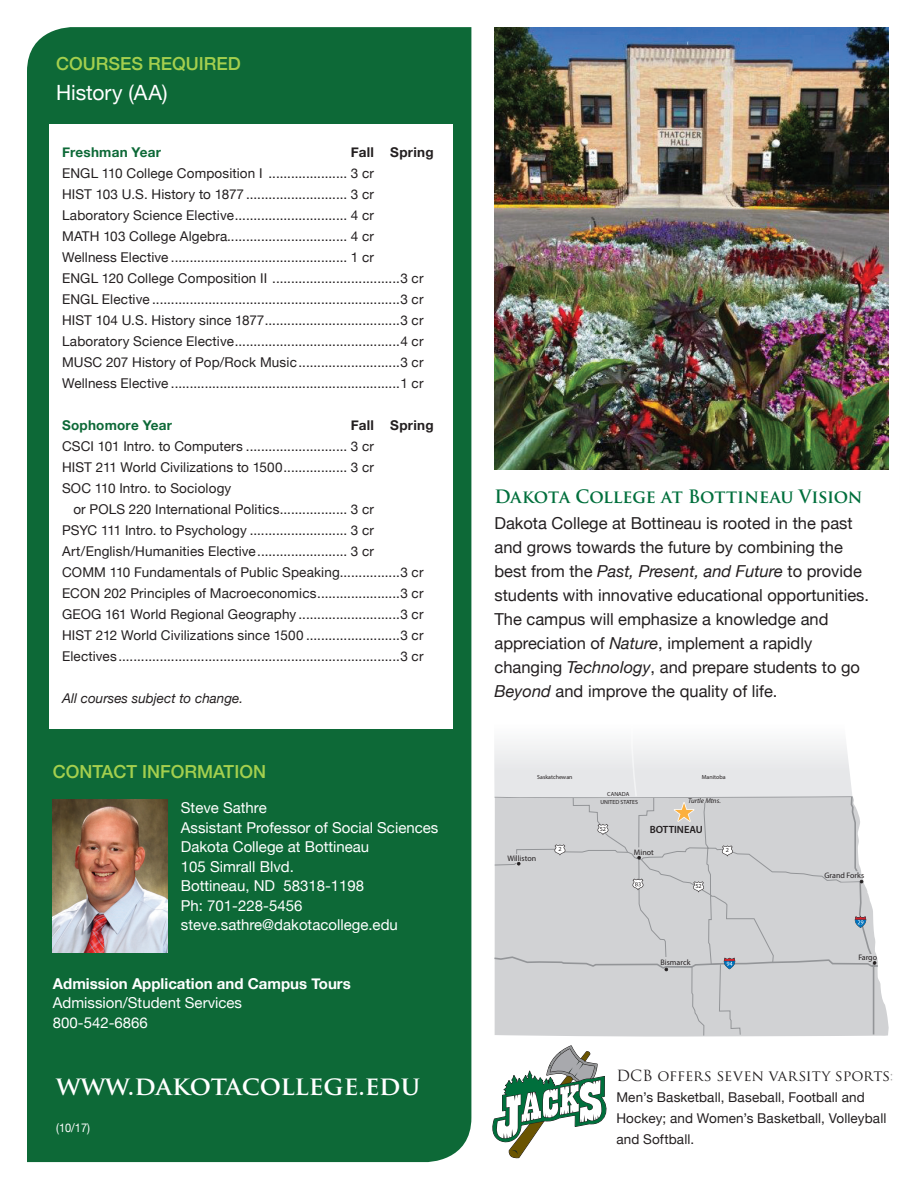
<style>
.page{position:relative;width:918px;height:1188px;background:#fff}
.page>*{position:absolute;margin:0;border:0;box-sizing:border-box;transform-origin:0 0}
.t1{font:700 25.8px "Trajan Pro";color:#fff}
.t2{font:21px "Helvetica Neue";color:#fff}
.t3{font:500 18px "Helvetica Neue";color:#a4cf4e}
.t4{font:700 18px "Trajan Pro";letter-spacing:-.005em;color:#006f3c}
.t5{font:16.5px/24px "Helvetica Neue";color:#231f20}
.t6{font:15px/19.5px "Helvetica Neue";color:#fff}
.t7{font:700 15px "Helvetica Neue";color:#fff}
.t8{font:15px "Trajan Pro";color:#231f20}
.t9{font:13.5px/21px "Helvetica Neue";letter-spacing:.01em;color:#231f20}
.t10{font:italic 13.5px "Helvetica Neue";color:#231f20}
.t11{font:700 13.5px "Helvetica Neue";letter-spacing:.015em;color:#0d6937}
.t12{font:700 13.5px "Helvetica Neue";letter-spacing:.02em;color:#231f20}
.t13{font:12px "Helvetica Neue";color:#fff;scale:.92 1}
.t14{font:600 10.5px "Myriad Pro";color:#231f20}
.t15{font:7.95px "Myriad Pro";color:#231f20}
.t16{font:italic 7.05px "Myriad Pro";color:#231f20}
.t17{font:6.15px "Myriad Pro";color:#231f20}
.t18{font:5.85px/7.5px "Myriad Pro";color:#231f20;text-align:center}
.s1{font-style:italic}
</style>
<div class="page">
<div style="left:27px;top:27px;width:444px;height:1135px;background:#0d6937"></div>
<div style="left:49px;top:124px;width:404px;height:605px;background:#fff"></div>
<img style="left:53px;top:800px;width:114px;height:153px">
<img style="left:494px;top:27px;width:394px;height:442px">
<svg style="left:592px;top:981px;width:297px;height:56px"></svg>
<svg style="left:494px;top:798px;width:385px;height:238px;background:#d0d1d3"></svg>
<div style="left:665px;top:958px;width:25px;height:8px;background:#d1d2d4"></div>
<div style="left:855px;top:954px;width:21px;height:9px;background:#d1d2d4"></div>
<svg style="left:636px;top:847px;width:8px;height:12px"></svg>
<svg style="left:841px;top:871px;width:22px;height:12px"></svg>
<svg style="left:873px;top:961px;width:3px;height:4px"></svg>
<svg style="left:632px;top:879px;width:12px;height:11px"></svg>
<svg style="left:721px;top:958px;width:17px;height:11px"></svg>
<svg style="left:852px;top:916px;width:17px;height:12px"></svg>
<svg style="left:494px;top:743px;width:359px;height:92px;background:#dfdfe1"></svg>
<svg style="left:693px;top:881px;width:11px;height:11px"></svg>
<svg style="left:722px;top:845px;width:11px;height:12px"></svg>
<svg style="left:494px;top:844px;width:135px;height:22px;background:#cdced0"></svg>
<svg style="left:492px;top:1045px;width:115px;height:114px"></svg>
<h3 class="t3" style="left:56px;top:49px;width:186px">COURSES REQUIRED</h3>
<h2 class="t2" style="left:56px;top:77px;width:113px">History (AA)</h2>
<p class="t11" style="left:62px;top:141px;width:100px">Freshman Year</p>
<p class="t12" style="left:351px;top:141px;width:84px">Fall Spring</p>
<p class="t9" style="left:62px;top:163px;width:363px">ENGL 110 College Composition I ..................... 3 cr<br>HIST 103 U.S. History to 1877 ........................... 3 cr Laboratory Science Elective.............................. 4 cr<br>MATH 103 College Algebra................................ 4 cr Wellness Elective ............................................... 1 cr<br>ENGL 120 College Composition II ..................................3 cr ENGL Elective ..................................................................3 cr HIST 104 U.S. History since 1877....................................3 cr Laboratory Science Elective............................................4 cr MUSC 207 History of Pop/Rock Music...........................3 cr Wellness Elective .............................................................1 cr</p>
<p class="t11" style="left:62px;top:414px;width:112px">Sophomore Year</p>
<p class="t12" style="left:351px;top:414px;width:84px">Fall Spring</p>
<p class="t9" style="left:62px;top:436px;width:313px;text-align:justify">CSCI 101 Intro. to Computers ........................... 3 cr HIST 211 World Civilizations to 1500................. 3 cr SOC 110 Intro. to Sociology</p>
<p class="t9" style="left:62px;top:499px;width:363px;text-indent:11px">or POLS 220 International Politics.................. 3 cr<br>PSYC 111 Intro. to Psychology .......................... 3 cr Art/English/Humanities Elective........................ 3 cr<br>COMM 110 Fundamentals of Public Speaking................3 cr ECON 202 Principles of Macroeconomics......................3 cr GEOG 161 World Regional Geography ...........................3 cr HIST 212 World Civilizations since 1500 .........................3 cr Electives...........................................................................3 cr</p>
<p class="t10" style="left:62px;top:688px;width:183px">All courses subject to change.</p>
<h3 class="t3" style="left:53px;top:757px;width:215px">CONTACT INFORMATION</h3>
<p class="t6" style="left:181px;top:799px;width:259px">Steve Sathre<br>Assistant Professor of Social Sciences<br>Dakota College at Bottineau<br>105 Simrall Blvd.<br>Bottineau, ND 58318-1198<br>Ph: 701-228-5456 steve.sathre@dakotacollege.edu</p>
<p class="t7" style="left:53px;top:972px;width:299px">Admission Application and Campus Tours</p>
<p class="t6" style="left:53px;top:994px;width:191px">Admission/Student Services<br>800-542-6866</p>
<h1 class="t1" style="left:56px;top:1070px;width:366px">www.dakotacollege.edu</h1>
<p class="t13" style="left:56px;top:1119px;width:38px">(10/17)</p>
<h3 class="t4" style="left:494px;top:485px;width:370px">Dakota College at Bottineau Vision</h3>
<p class="t5" style="left:494px;top:512px;width:376px">Dakota College at Bottineau is rooted in the past and grows towards the future by combining the best from the <span class="s1">Past, Present, and Future</span> to provide students with innovative educational opportunities.<br>The campus will emphasize a knowledge and appreciation of <span class="s1">Nature</span>, implement a rapidly changing <span class="s1">Technology</span>, and prepare students to go <span class="s1">Beyond</span> and improve the quality of life.</p>
<p class="t18" style="left:537px;top:774px;width:37px">Saskatchewan</p>
<p class="t18" style="left:702px;top:774px;width:25px">Manitoba</p>
<p class="t18" style="left:600px;top:790px;width:39px">CANADA<br>UNITED STATES</p>
<p class="t14" style="left:650px;top:823px;width:55px">BOTTINEAU</p>
<p class="t16" style="left:688px;top:796px;width:34px">Turtle Mtns.</p>
<p class="t17" style="left:600px;top:825px;width:8px">52</p>
<p class="t15" style="left:507px;top:854px;width:30px">Williston</p>
<p class="t17" style="left:558px;top:845px;width:5px">2</p>
<p class="t15" style="left:634px;top:847px;width:21px">Minot</p>
<p class="t17" style="left:695px;top:883px;width:8px">52</p>
<p class="t17" style="left:726px;top:846px;width:5px">2</p>
<p class="t15" style="left:661px;top:957px;width:31px">Bismarck</p>
<p class="t15" style="left:824px;top:871px;width:41px">Grand Forks</p>
<p class="t15" style="left:858px;top:953px;width:20px">Fargo</p>
<p class="t8" style="left:616px;top:1066px;width:279px">DCB offers seven varsity sports:</p>
<p class="t9" style="left:616px;top:1088px;width:272px">Men’s Basketball, Baseball, Football and<br>Hockey; and Women’s Basketball, Volleyball and Softball.</p>
</div>
